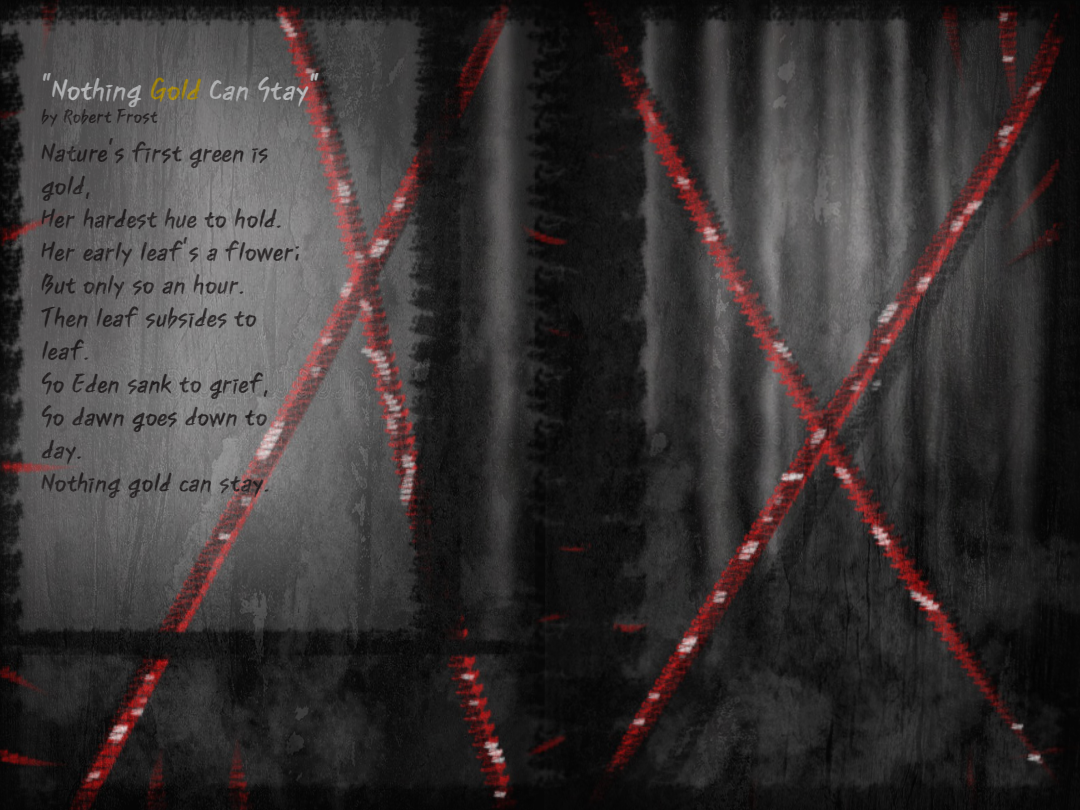
<style>
.page{position:relative;width:1080px;height:810px;background:#fff}
.page>*{position:absolute;margin:0;border:0;box-sizing:border-box;transform-origin:0 0}
.t1{font:31.25px "TT Ohneuleun B";letter-spacing:.015em;color:#c5c6c8}
.t2{font:27.5px/33px "TT Ohneuleun B";color:#231f20}
.t3{font:20px "TT Ohneuleun B";letter-spacing:.01em;color:#231f20}
.s1{color:#b39103}
</style>
<div class="page">
<img style="left:0;top:0;width:534px;height:810px">
<img style="left:544px;top:0;width:536px;height:810px">
<p class="t1" style="left:41px;top:72px;width:280px">“Nothing <span class="s1">Gold</span> Can Stay”</p>
<p class="t3" style="left:41px;top:105px;width:118px">by Robert Frost</p>
<p class="t2" style="left:41px;top:137px;width:228px">Nature’s first green is gold,</p>
<p class="t2" style="left:41px;top:203px;width:242px">Her hardest hue to hold.</p>
<p class="t2" style="left:41px;top:236px;width:261px">Her early leaf’s a flower;</p>
<p class="t2" style="left:41px;top:269px;width:205px">But only so an hour.</p>
<p class="t2" style="left:41px;top:302px;width:217px">Then leaf subsides to leaf.</p>
<p class="t2" style="left:41px;top:368px;width:229px">So Eden sank to grief,</p>
<p class="t2" style="left:41px;top:401px;width:228px">So dawn goes down to day.</p>
<p class="t2" style="left:41px;top:467px;width:230px">Nothing gold can stay.</p>
</div>
